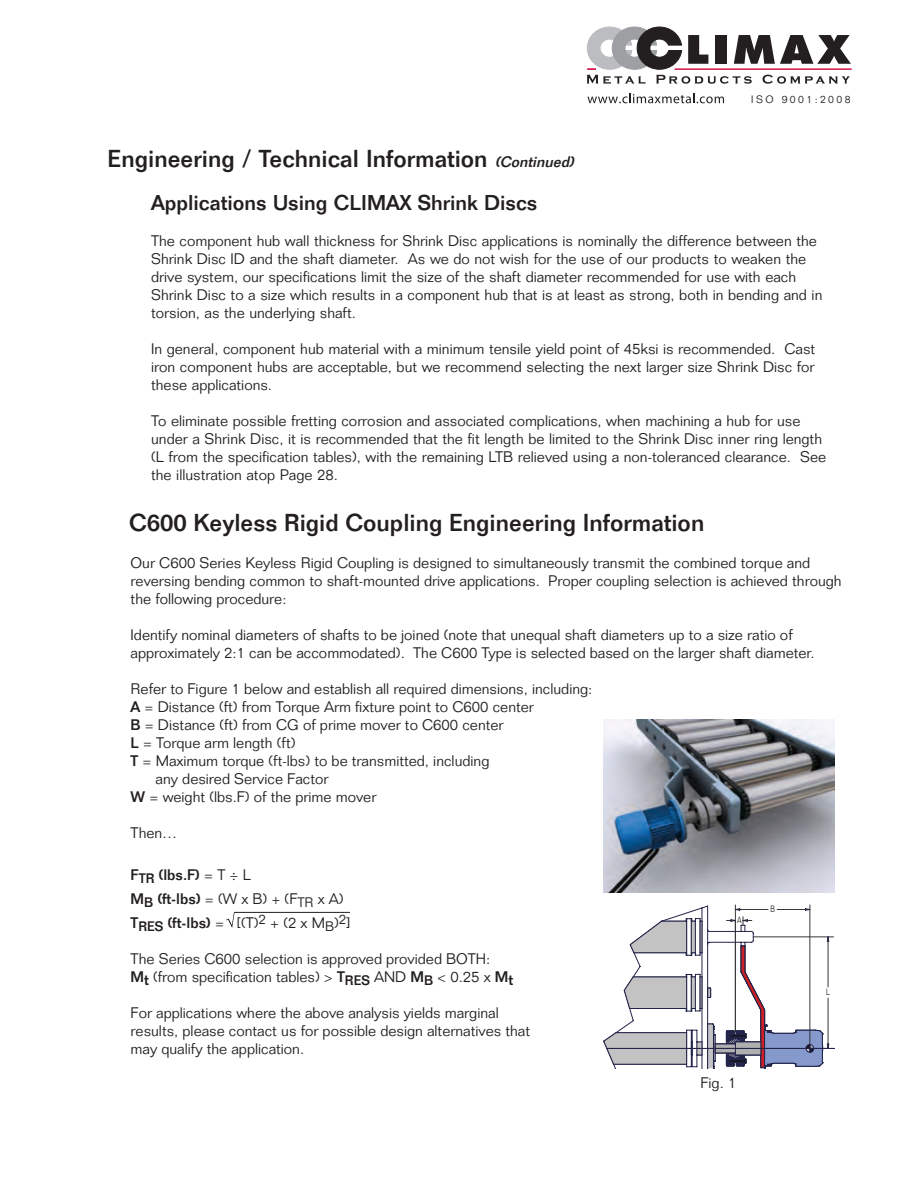
<style>
.page{position:relative;width:918px;height:1188px;background:#fff}
.page>*{position:absolute;margin:0;border:0;box-sizing:border-box;transform-origin:0 0}
.t1{font:500 24px "Folio";color:#231f20}
.t2{font:500 21px "Folio";color:#231f20}
.t3{font:300 15px/18px "Folio";color:#231f20}
.t4{font:300 10.5px "Folio";letter-spacing:.23em;color:#231f20}
.t5{font:300 9px "Folio";color:#231f20;scale:.75 1}
.s1{font-style:italic;font-size:15px}
.s2{font-weight:500}
</style>
<div class="page">
<hr style="left:675px;top:68px;width:177px;height:2px;background:#d10e40">
<svg style="left:587px;top:27px;width:264px;height:57px"></svg>
<svg style="left:588px;top:94px;width:136px;height:9px"></svg>
<img style="left:603px;top:719px;width:231px;height:173px">
<svg style="left:603px;top:905px;width:231px;height:163px"></svg>
<svg style="left:226px;top:912px;width:9px;height:16px"></svg>
<hr style="left:234px;top:912px;width:116px;height:1px;background:#231f20">
<h1 class="t1" style="left:108px;top:144px;width:471px">Engineering / Technical Information <span class="s1">(Continued)</span></h1>
<p class="t4" style="left:751px;top:93px;width:101px">ISO 9001:2008</p>
<h2 class="t2" style="left:151px;top:190px;width:388px">Applications Using CLIMAX Shrink Discs</h2>
<p class="t3" style="left:151px;top:231px;width:673px">The component hub wall thickness for Shrink Disc applications is nominally the difference between the Shrink Disc ID and the shaft diameter. As we do not wish for the use of our products to weaken the drive system, our specifications limit the size of the shaft diameter recommended for use with each Shrink Disc to a size which results in a component hub that is at least as strong, both in bending and in torsion, as the underlying shaft.</p>
<p class="t3" style="left:151px;top:339px;width:666px;text-align:justify">In general, component hub material with a minimum tensile yield point of 45ksi is recommended. Cast iron component hubs are acceptable, but we recommend selecting the next larger size Shrink Disc for these applications.</p>
<p class="t3" style="left:151px;top:411px;width:677px">To eliminate possible fretting corrosion and associated complications, when machining a hub for use under a Shrink Disc, it is recommended that the fit length be limited to the Shrink Disc inner ring length (L from the specification tables), with the remaining LTB relieved using a non-toleranced clearance. See the illustration atop Page 28.</p>
<h1 class="t1" style="left:129px;top:508px;width:577px">C600 Keyless Rigid Coupling Engineering Information</h1>
<p class="t3" style="left:131px;top:553px;width:713px">Our C600 Series Keyless Rigid Coupling is designed to simultaneously transmit the combined torque and reversing bending common to shaft-mounted drive applications. Proper coupling selection is achieved through the following procedure:</p>
<p class="t3" style="left:131px;top:625px;width:686px">Identify nominal diameters of shafts to be joined (note that unequal shaft diameters up to a size ratio of approximately 2:1 can be accommodated). The C600 Type is selected based on the larger shaft diameter.</p>
<p class="t3" style="left:131px;top:679px;width:463px">Refer to Figure 1 below and establish all required dimensions, including:</p>
<p class="t3" style="left:131px;top:697px;width:405px"><span class="s2">A</span> = Distance (ft) from Torque Arm fixture point to C600 center</p>
<p class="t3" style="left:131px;top:715px;width:374px"><span class="s2">B</span> = Distance (ft) from CG of prime mover to C600 center</p>
<p class="t3" style="left:131px;top:733px;width:166px"><span class="s2">L</span> = Torque arm length (ft)</p>
<p class="t3" style="left:131px;top:751px;width:360px"><span class="s2">T</span> = Maximum torque (ft-lbs) to be transmitted, including</p>
<p class="t3" style="left:156px;top:769px;width:174px">any desired Service Factor</p>
<p class="t3" style="left:131px;top:787px;width:247px"><span class="s2">W</span> = weight (lbs.F) of the prime mover</p>
<p class="t3" style="left:131px;top:823px;width:48px">Then…</p>
<p class="t3" style="left:131px;top:862px;width:222px;line-height:24px"><span class="s2">F</span><sub>TR</sub> <span class="s2">(lbs.F)</span> = T ÷ L<br><span class="s2">M</span><sub>B</sub> <span class="s2">(ft-lbs)</span> = (W x B) + (F<sub>TR</sub> x A)<br><span class="s2">T</span><sub>RES</sub> <span class="s2">(ft-lbs)</span> = [(T)<sup>2</sup> + (2 x M<sub>B</sub>)<sup>2</sup>]</p>
<p class="t3" style="left:131px;top:949px;width:384px">The Series C600 selection is approved provided BOTH:<br><span class="s2">Mt</span> (from specification tables) &gt; <span class="s2">T</span><sub>RES</sub> AND <span class="s2">M</span><sub>B</sub> &lt; 0.25 x <span class="s2">Mt</span></p>
<p class="t3" style="left:131px;top:1003px;width:401px">For applications where the above analysis yields marginal results, please contact us for possible design alternatives that may qualify the application.</p>
<p class="t5" style="left:770px;top:904px;width:8px">B</p>
<p class="t5" style="left:737px;top:914px;width:8px">A</p>
<p class="t5" style="left:826px;top:987px;width:6px">L</p>
<p class="t3" style="left:701px;top:1074px;width:37px">Fig. 1</p>
</div>
